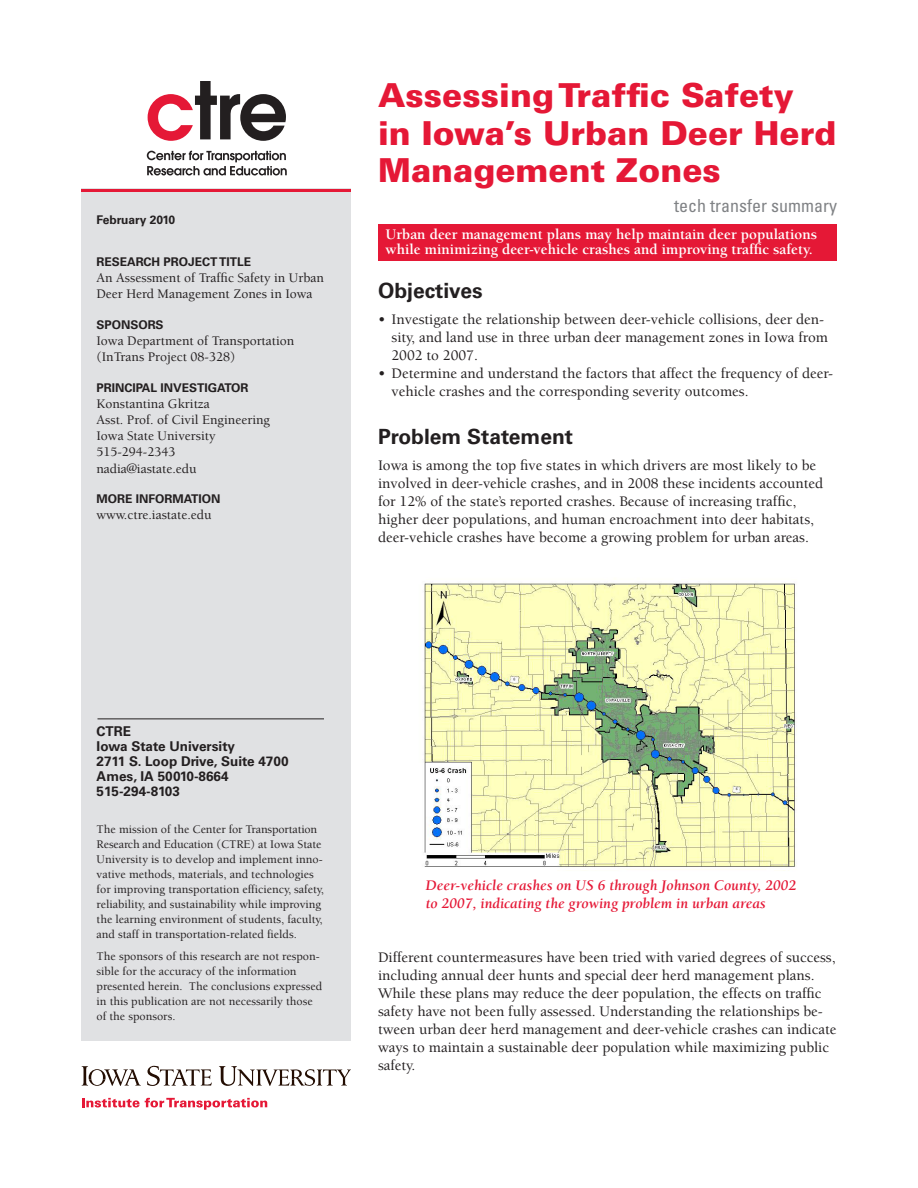
<style>
.page{position:relative;width:918px;height:1188px;background:#fff}
.page>*{position:absolute;margin:0;border:0;box-sizing:border-box;transform-origin:0 0}
.Headline_1{font:900 33px/37.5px "Univers";color:#e51836}
.head_1{font:700 21px "Univers";color:#231f20}
.Headline2{font:condensed 18px "Univers";color:#808285}
.Body_text{font:500 15px/18px "Berkeley";color:#231f20}
.first_bullets{font:500 15px/18px "Berkeley";color:#231f20}
.pullout_sentence{font:700 15px/15px "Berkeley";color:#fff}
.t1{font:italic 700 15px/18px "Berkeley";color:#e51836}
.info{font:500 13.5px/16.2px "Berkeley";color:#231f20}
.address{font:700 13.5px "Univers";color:#231f20}
.tech_trans__summary{font:500 12px/15px "Berkeley";color:#231f20}
.label{font:700 12px "Univers";color:#231f20}
.date{font:700 12px "Univers";color:#231f20}
</style>
<div class="page">
<div style="left:81px;top:189px;width:270px;height:852px;background:#e0e1e3"></div>
<div style="left:378px;top:225px;width:459px;height:36px;background:#e51836"></div>
<hr style="left:81px;top:189px;width:270px;height:3px;background:#e51836">
<hr style="left:98px;top:719px;width:226px;height:1px;background:#231f20">
<svg style="left:148px;top:81px;width:138px;height:60px"></svg>
<svg style="left:147px;top:151px;width:140px;height:25px"></svg>
<svg style="left:82px;top:1066px;width:59px;height:20px"></svg>
<svg style="left:147px;top:1066px;width:65px;height:20px"></svg>
<svg style="left:219px;top:1066px;width:132px;height:20px"></svg>
<svg style="left:82px;top:1098px;width:185px;height:12px"></svg>
<img style="left:424px;top:583px;width:373px;height:288px">
<p class="date" style="left:96px;top:213px;width:80px">February 2010</p>
<p class="label" style="left:96px;top:254px;width:17px">Researc</p>
<p class="label" style="left:152px;top:254px;width:52px">h Project</p>
<p class="label" style="left:219px;top:254px;width:15px">Title</p>
<p class="info" style="left:96px;top:270px;width:229px">An Assessment of Traffic Safety in Urban<br>Deer Herd Management Zones in Iowa</p>
<p class="label" style="left:96px;top:317px;width:60px">Sponsors</p>
<p class="info" style="left:96px;top:333px;width:199px">Iowa Department of Transportation (InTrans Project 08-328)</p>
<p class="label" style="left:96px;top:380px;width:36px">Pri ncipal</p>
<p class="label" style="left:161px;top:380px;width:29px">Investi</p>
<p class="label" style="left:208px;top:380px;width:39px">gator</p>
<p class="info" style="left:96px;top:396px;width:115px">Konstantina Gkritza</p>
<p class="info" style="left:96px;top:412px;width:175px">Asst. Prof. of Civil Engineering</p>
<p class="info" style="left:96px;top:428px;width:121px">Iowa State University</p>
<p class="info" style="left:96px;top:444px;width:81px">515-294-2343</p>
<p class="info" style="left:96px;top:460px;width:102px">nadia@iastate.edu</p>
<p class="label" style="left:96px;top:492px;width:77px">More Informati</p>
<p class="label" style="left:202px;top:492px;width:20px">on</p>
<p class="info" style="left:96px;top:507px;width:117px">www.ctre.iastate.edu</p>
<p class="Headline_1" style="left:378px;top:76px;width:460px">Assessing Traffic Safety<br>in Iowa’s Urban Deer Herd<br>Management Zones</p>
<p class="Headline2" style="left:674px;top:195px;width:164px">tech transfer summary</p>
<p class="pullout_sentence" style="left:386px;top:227px;width:433px">Urban deer management plans may help maintain deer populations while minimizing deer-vehicle crashes and improving traffic safety.</p>
<p class="head_1" style="left:378px;top:278px;width:106px">Objectives</p>
<p class="first_bullets" style="left:392px;top:310px;width:438px;text-indent:-14px">• Investigate the relationship between deer-vehicle collisions, deer den&shy;sity, and land use in three urban deer management zones in Iowa from<br>2002 to 2007.</p>
<p class="first_bullets" style="left:392px;top:365px;width:443px;text-indent:-14px">• Determine and understand the factors that affect the frequency of deer&shy;vehicle crashes and the corresponding severity outcomes.</p>
<p class="head_1" style="left:378px;top:424px;width:197px">Problem Statement</p>
<p class="Body_text" style="left:378px;top:456px;width:447px">Iowa is among the top five states in which drivers are most likely to be involved in deer-vehicle crashes, and in 2008 these incidents accounted for 12% of the state’s reported crashes. Because of increasing traffic, higher deer populations, and human encroachment into deer habitats, deer-vehicle crashes have become a growing problem for urban areas.</p>
<p class="address" style="left:97px;top:723px;width:36px">CTRE</p>
<p class="address" style="left:97px;top:738px;width:140px">Iowa State University</p>
<p class="address" style="left:97px;top:753px;width:194px">2711 S. Loop Drive, Suite 4700</p>
<p class="address" style="left:97px;top:768px;width:133px">Ames, IA 50010-8664</p>
<p class="address" style="left:97px;top:783px;width:85px">515-294-8103</p>
<p class="tech_trans__summary" style="left:97px;top:822px;width:229px">The mission of the Center for Transportation Research and Education (CTRE) at Iowa State University is to develop and implement inno&shy;vative methods, materials, and technologies for improving transportation efficiency, safety, reliability, and sustainability while improving the learning environment of students, faculty, and staff in transportation-related fields.</p>
<p class="tech_trans__summary" style="left:97px;top:949px;width:227px">The sponsors of this research are not respon&shy;sible for the accuracy of the information presented herein. The conclusions expressed in this publication are not necessarily those of the sponsors.</p>
<p class="t1" style="left:426px;top:876px;width:372px">Deer-vehicle crashes on US 6 through Johnson County, 2002 to 2007, indicating the growing problem in urban areas</p>
<p class="Body_text" style="left:378px;top:949px;width:460px">Different countermeasures have been tried with varied degrees of success, including annual deer hunts and special deer herd management plans.<br>While these plans may reduce the deer population, the effects on traffic safety have not been fully assessed. Understanding the relationships be&shy;tween urban deer herd management and deer-vehicle crashes can indicate ways to maintain a sustainable deer population while maximizing public safety.</p>
</div>
